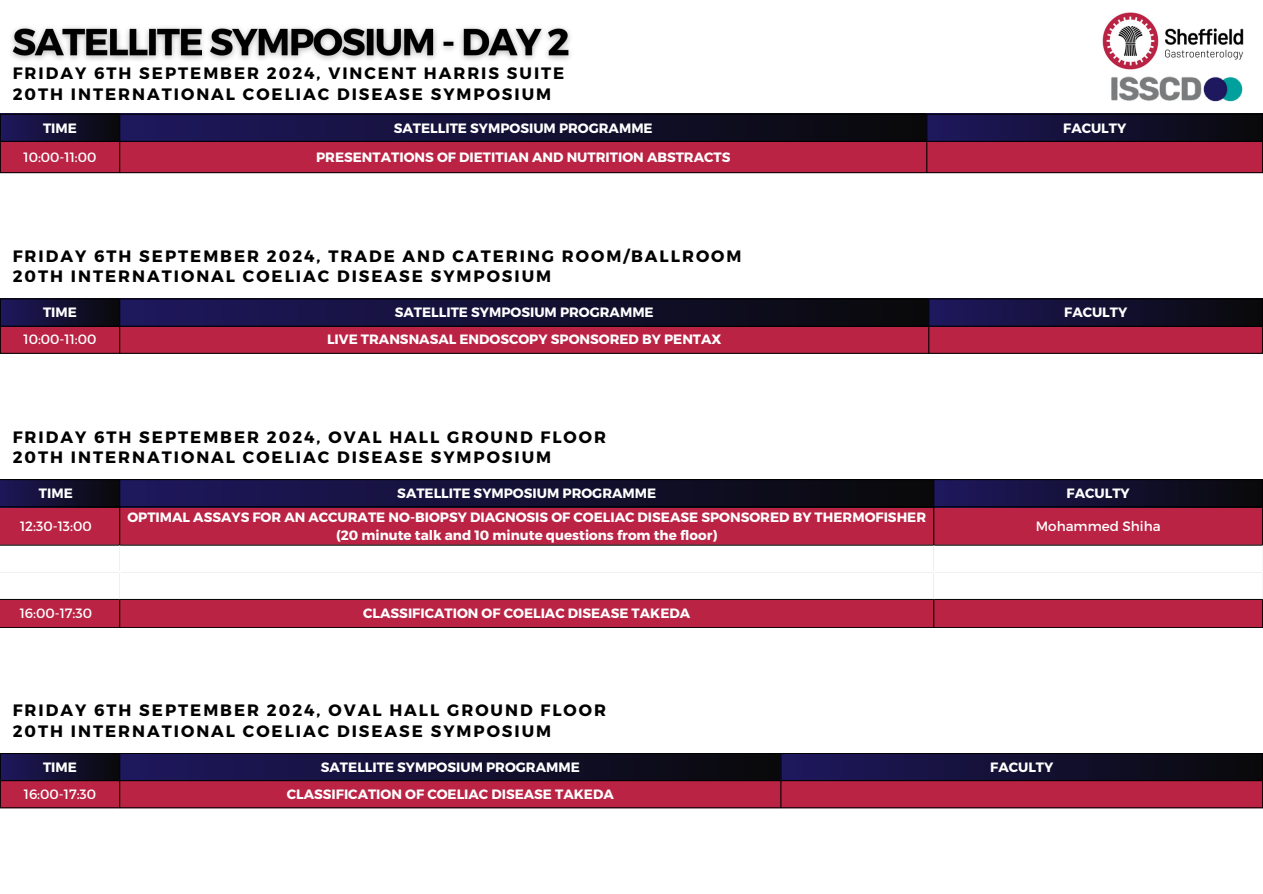
<style>
.page{position:relative;width:1263px;height:894px;background:#fff}
.page>*{position:absolute;margin:0;border:0;box-sizing:border-box;transform-origin:0 0}
.t1{font:700 16.5px "Montserrat";letter-spacing:.12em;color:#000}
.t2{font:700 13.5px/18px "Montserrat";color:#fff;text-align:center}
.t3{font:13.5px "Montserrat";color:#fff}
</style>
<div class="page">
<div style="left:1px;top:142px;width:1261px;height:30px;background:#ba2344"></div>
<div style="left:0;top:114px;width:120px;height:28px;background:linear-gradient(to right,#1e185d,#09090b)"></div>
<div style="left:119px;top:114px;width:808px;height:28px;background:linear-gradient(to right,#1e185d,#09090a)"></div>
<div style="left:926px;top:114px;width:337px;height:28px;background:linear-gradient(to right,#1e185d,#09090a)"></div>
<hr style="left:0;top:114px;width:1px;height:58px;background:#000">
<hr style="left:119px;top:114px;width:1px;height:58px;background:#000">
<hr style="left:926px;top:114px;width:1px;height:58px;background:#000">
<hr style="left:1262px;top:114px;width:1px;height:58px;background:#000">
<hr style="left:0;top:114px;width:1263px;height:1px;background:#000">
<hr style="left:0;top:141px;width:1263px;height:1px;background:#000">
<hr style="left:0;top:172px;width:1263px;height:1px;background:#000">
<img style="left:11px;top:27px;width:560px;height:33px">
<div style="left:1px;top:507px;width:1261px;height:120px;background:#ba2344"></div>
<svg style="left:1px;top:545px;width:1261px;height:54px"></svg>
<div style="left:0;top:479px;width:120px;height:28px;background:linear-gradient(to right,#1d1759,#09090b)"></div>
<div style="left:119px;top:479px;width:815px;height:28px;background:linear-gradient(to right,#1e185e,#09090a)"></div>
<div style="left:933px;top:479px;width:330px;height:28px;background:linear-gradient(to right,#1e185e,#09090a)"></div>
<hr style="left:0;top:480px;width:1px;height:64px;background:#000">
<svg style="left:0;top:600px;width:1px;height:27px"></svg>
<hr style="left:119px;top:480px;width:1px;height:64px;background:#000">
<svg style="left:119px;top:600px;width:1px;height:27px"></svg>
<hr style="left:933px;top:480px;width:1px;height:64px;background:#000">
<svg style="left:933px;top:600px;width:1px;height:27px"></svg>
<hr style="left:1262px;top:480px;width:1px;height:64px;background:#000">
<svg style="left:1262px;top:600px;width:1px;height:27px"></svg>
<hr style="left:0;top:479px;width:1263px;height:1px;background:#000">
<hr style="left:0;top:506px;width:1263px;height:1px;background:#000">
<hr style="left:0;top:544px;width:1263px;height:1px;background:#000">
<hr style="left:0;top:599px;width:1263px;height:1px;background:#000">
<hr style="left:0;top:627px;width:1263px;height:1px;background:#000">
<hr style="left:119px;top:545px;width:1px;height:54px;background:#fff">
<hr style="left:933px;top:545px;width:1px;height:54px;background:#fff">
<hr style="left:0;top:571px;width:1263px;height:1px;background:#fff">
<img style="left:1111px;top:76px;width:132px;height:26px">
<img style="left:1102px;top:12px;width:142px;height:58px">
<div style="left:1px;top:327px;width:1261px;height:26px;background:#ba2344"></div>
<div style="left:0;top:298px;width:120px;height:28px;background:linear-gradient(to right,#1e185e,#09090b)"></div>
<div style="left:119px;top:298px;width:810px;height:28px;background:linear-gradient(to right,#1e185e,#09090a)"></div>
<div style="left:928px;top:298px;width:335px;height:28px;background:linear-gradient(to right,#1e185e,#09090a)"></div>
<hr style="left:0;top:299px;width:1px;height:54px;background:#000">
<hr style="left:119px;top:299px;width:1px;height:54px;background:#000">
<hr style="left:928px;top:299px;width:1px;height:54px;background:#000">
<hr style="left:1262px;top:299px;width:1px;height:54px;background:#000">
<hr style="left:0;top:298px;width:1263px;height:1px;background:#000">
<hr style="left:0;top:326px;width:1263px;height:1px;background:#000">
<hr style="left:0;top:353px;width:1263px;height:1px;background:#000">
<div style="left:1px;top:781px;width:1261px;height:26px;background:#ba2344"></div>
<div style="left:0;top:753px;width:120px;height:27px;background:linear-gradient(to right,#1e185e,#09090b)"></div>
<div style="left:119px;top:753px;width:662px;height:27px;background:linear-gradient(to right,#1e185e,#09090a)"></div>
<div style="left:781px;top:753px;width:482px;height:27px;background:linear-gradient(to right,#1e185e,#09090a)"></div>
<hr style="left:0;top:753px;width:1px;height:54px;background:#000">
<hr style="left:119px;top:753px;width:1px;height:54px;background:#000">
<hr style="left:781px;top:753px;width:1px;height:54px;background:#000">
<hr style="left:1262px;top:753px;width:1px;height:54px;background:#000">
<hr style="left:0;top:753px;width:1263px;height:1px;background:#000">
<hr style="left:0;top:780px;width:1263px;height:1px;background:#000">
<hr style="left:0;top:807px;width:1263px;height:1px;background:#000">
<p class="t1" style="left:13px;top:63px;width:553px">FRIDAY 6TH SEPTEMBER 2024, VINCENT HARRIS SUITE</p>
<p class="t1" style="left:13px;top:83px;width:540px">20TH INTERNATIONAL COELIAC DISEASE SYMPOSIUM</p>
<p class="t2" style="left:43px;top:118px;width:35px">TIME</p>
<p class="t2" style="left:394px;top:118px;width:260px">SATELLITE SYMPOSIUM PROGRAMME</p>
<p class="t2" style="left:1063px;top:118px;width:65px">FACULTY</p>
<p class="t3" style="left:23px;top:148px;width:75px">10:00-11:00</p>
<p class="t2" style="left:316px;top:147px;width:416px">PRESENTATIONS OF DIETITIAN AND NUTRITION ABSTRACTS</p>
<p class="t1" style="left:13px;top:245px;width:730px">FRIDAY 6TH SEPTEMBER 2024, TRADE AND CATERING ROOM/BALLROOM</p>
<p class="t1" style="left:13px;top:265px;width:540px">20TH INTERNATIONAL COELIAC DISEASE SYMPOSIUM</p>
<p class="t2" style="left:43px;top:303px;width:35px">TIME</p>
<p class="t2" style="left:395px;top:303px;width:260px">SATELLITE SYMPOSIUM PROGRAMME</p>
<p class="t2" style="left:1064px;top:303px;width:65px">FACULTY</p>
<p class="t3" style="left:23px;top:331px;width:75px">10:00-11:00</p>
<p class="t2" style="left:327px;top:330px;width:396px">LIVE TRANSNASAL ENDOSCOPY SPONSORED BY PENTAX</p>
<p class="t1" style="left:13px;top:426px;width:595px">FRIDAY 6TH SEPTEMBER 2024, OVAL HALL GROUND FLOOR</p>
<p class="t1" style="left:13px;top:446px;width:540px">20TH INTERNATIONAL COELIAC DISEASE SYMPOSIUM</p>
<p class="t2" style="left:39px;top:483px;width:35px">TIME</p>
<p class="t2" style="left:397px;top:483px;width:260px">SATELLITE SYMPOSIUM PROGRAMME</p>
<p class="t2" style="left:1067px;top:483px;width:65px">FACULTY</p>
<p class="t3" style="left:20px;top:517px;width:73px">12:30-13:00</p>
<p class="t2" style="left:127px;top:507px;width:800px">OPTIMAL ASSAYS FOR AN ACCURATE NO-BIOPSY DIAGNOSIS OF COELIAC DISEASE SPONSORED BY THERMOFISHER (20 minute talk and 10 minute questions from the floor)</p>
<p class="t3" style="left:1036px;top:517px;width:126px">Mohammed Shiha</p>
<p class="t3" style="left:20px;top:604px;width:74px">16:00-17:30</p>
<p class="t2" style="left:363px;top:603px;width:328px">CLASSIFICATION OF COELIAC DISEASE TAKEDA</p>
<p class="t1" style="left:13px;top:699px;width:595px">FRIDAY 6TH SEPTEMBER 2024, OVAL HALL GROUND FLOOR</p>
<p class="t1" style="left:13px;top:720px;width:540px">20TH INTERNATIONAL COELIAC DISEASE SYMPOSIUM</p>
<p class="t2" style="left:43px;top:757px;width:35px">TIME</p>
<p class="t2" style="left:321px;top:757px;width:260px">SATELLITE SYMPOSIUM PROGRAMME</p>
<p class="t2" style="left:990px;top:757px;width:65px">FACULTY</p>
<p class="t3" style="left:24px;top:785px;width:74px">16:00-17:30</p>
<p class="t2" style="left:287px;top:784px;width:328px">CLASSIFICATION OF COELIAC DISEASE TAKEDA</p>
</div>
